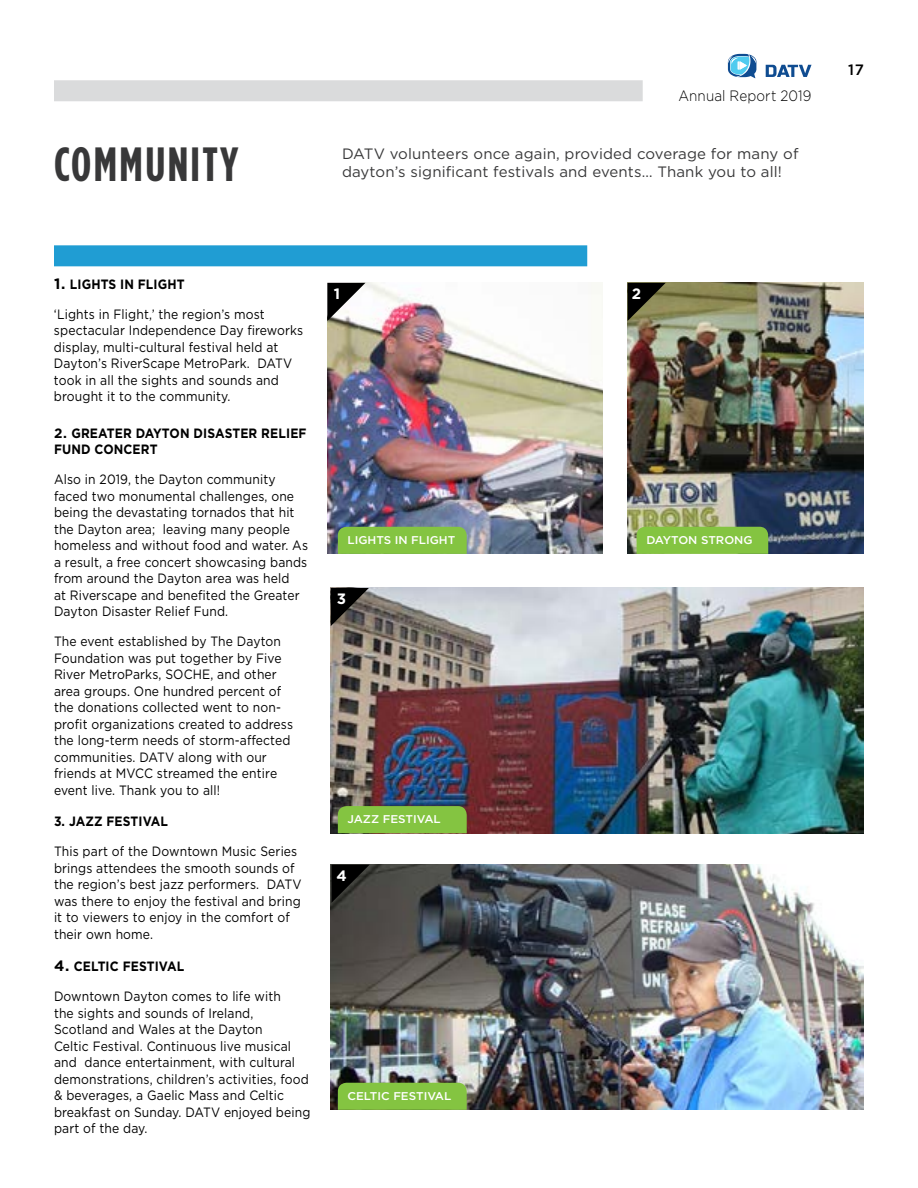
<style>
.page{position:relative;width:918px;height:1188px;background:#fff}
.page>*{position:absolute;margin:0;border:0;box-sizing:border-box;transform-origin:0 0}
.t1{font:700 48px "Gotham Condensed";letter-spacing:.05em;color:#383839}
.t2{font:15px/18px "Gotham";letter-spacing:.01em;color:#383839}
.t3{font:300 15px "Gotham";letter-spacing:.01em;color:#000;scale:.9 1}
.t4{font:700 15px "Gotham";color:#fff}
.t5{font:500 15px "Gotham";color:#000}
.t6{font:13.5px/16.5px "Gotham";letter-spacing:.01em;color:#000;scale:.9 1}
.t7{font:700 13.5px "Gotham";letter-spacing:.01em;color:#000;scale:.9 1}
.t8{font:700 13.5px/16.2px "Gotham";letter-spacing:.01em;color:#000}
.t9{font:500 11.25px "Gotham";color:#fff;scale:1.04 1}
.s1{font-size:15px}
</style>
<div class="page">
<svg style="left:766px;top:65px;width:46px;height:12px"></svg>
<svg style="left:727px;top:54px;width:29px;height:24px"></svg>
<div style="left:54px;top:80px;width:589px;height:21px;background:#dadbdc"></div>
<div style="left:54px;top:245px;width:533px;height:21px;background:#209dd3"></div>
<img style="left:327px;top:283px;width:276px;height:271px">
<img style="left:331px;top:865px;width:533px;height:245px">
<img style="left:331px;top:588px;width:533px;height:245px">
<img style="left:628px;top:283px;width:236px;height:271px">
<svg style="left:327px;top:283px;width:38px;height:38px"></svg>
<svg style="left:332px;top:865px;width:38px;height:38px"></svg>
<svg style="left:628px;top:283px;width:38px;height:38px"></svg>
<svg style="left:331px;top:588px;width:38px;height:38px"></svg>
<div style="left:338px;top:527px;width:129px;height:27px;background:#84c441"></div>
<div style="left:338px;top:1083px;width:129px;height:27px;background:#84c441"></div>
<div style="left:338px;top:806px;width:129px;height:27px;background:#84c441"></div>
<div style="left:637px;top:527px;width:131px;height:27px;background:#84c441"></div>
<h1 class="t1" style="left:54px;top:137px;width:186px">COMMUNITY</h1>
<p class="t3" style="left:678px;top:86px;width:149px">Annual Report 2019</p>
<p class="t2" style="left:342px;top:145px;width:458px">DATV volunteers once again, provided coverage for many of dayton’s significant festivals and events… Thank you to all!</p>
<p class="t5" style="left:848px;top:60px;width:17px">17</p>
<p class="t7" style="left:54px;top:275px;width:147px"><span class="s1">1.</span> LIGHTS IN FLIGHT</p>
<p class="t6" style="left:54px;top:305px;width:279px">‘Lights in Flight,’ the region’s most spectacular Independence Day fireworks display, multi-cultural festival held at Dayton’s RiverScape MetroPark. DATV took in all the sights and sounds and brought it to the community.</p>
<p class="t8" style="left:54px;top:425px;width:254px">2. GREATER DAYTON DISASTER RELIEF<br>FUND CONCERT</p>
<p class="t6" style="left:54px;top:471px;width:284px">Also in 2019, the Dayton community faced two monumental challenges, one being the devastating tornados that hit the Dayton area; leaving many people homeless and without food and water. As a result, a free concert showcasing bands from around the Dayton area was held<br>at Riverscape and benefited the Greater Dayton Disaster Relief Fund.</p>
<p class="t6" style="left:54px;top:633px;width:267px">The event established by The Dayton Foundation was put together by Five River MetroParks, SOCHE, and other area groups. One hundred percent of the donations collected went to non&shy;profit organizations created to address the long-term needs of storm-affected communities. DATV along with our friends at MVCC streamed the entire event live. Thank you to all!</p>
<p class="t7" style="left:54px;top:812px;width:128px">3. JAZZ FESTIVAL</p>
<p class="t6" style="left:54px;top:843px;width:277px">This part of the Downtown Music Series brings attendees the smooth sounds of the region’s best jazz performers. DATV was there to enjoy the festival and bring it to viewers to enjoy in the comfort of their own home.</p>
<p class="t7" style="left:54px;top:957px;width:146px"><span class="s1">4.</span> CELTIC FESTIVAL</p>
<p class="t6" style="left:54px;top:988px;width:286px">Downtown Dayton comes to life with<br>the sights and sounds of Ireland, Scotland and Wales at the Dayton<br>Celtic Festival. Continuous live musical and dance entertainment, with cultural demonstrations, children’s activities, food &amp; beverages, a Gaelic Mass and Celtic breakfast on Sunday. DATV enjoyed being part of the day.</p>
<p class="t4" style="left:334px;top:284px;width:8px">1</p>
<p class="t9" style="left:347px;top:533px;width:105px">LIGHTS IN FLIGHT</p>
<p class="t4" style="left:337px;top:589px;width:11px">3</p>
<p class="t9" style="left:347px;top:812px;width:91px">JAZZ FESTIVAL</p>
<p class="t4" style="left:337px;top:866px;width:12px">4</p>
<p class="t9" style="left:347px;top:1089px;width:101px">CELTIC FESTIVAL</p>
<p class="t4" style="left:632px;top:284px;width:11px">2</p>
<p class="t9" style="left:646px;top:533px;width:104px">DAYTON STRONG</p>
</div>
